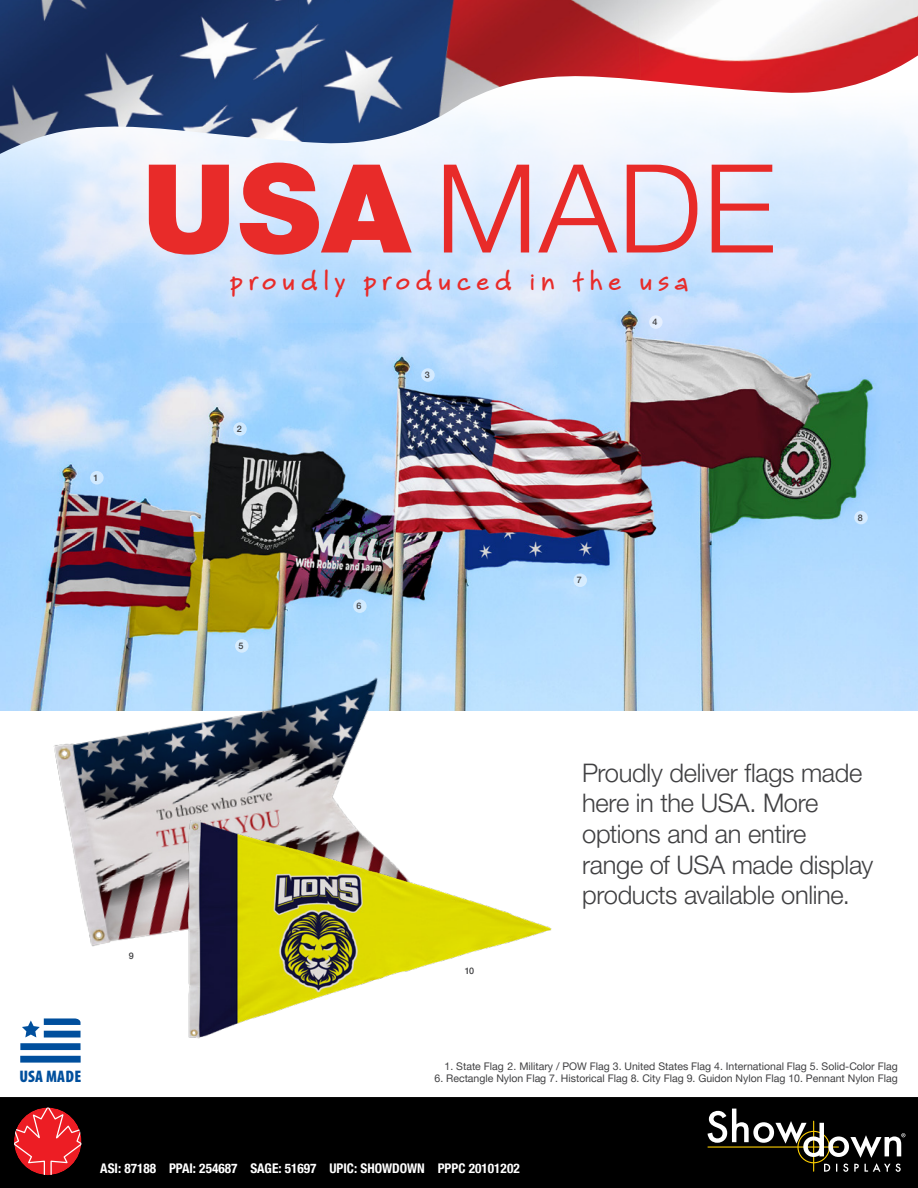
<style>
.page{position:relative;width:918px;height:1188px;background:#fff}
.page>*{position:absolute;margin:0;border:0;box-sizing:border-box;transform-origin:0 0}
.t1{font:300 123px "Helvetica Neue LT Pro";color:#e82b29}
.t2{font:700 30px "Bruno JB";letter-spacing:.19em;color:#e82b29}
.t3{font:300 25.5px/30.6px "Helvetica Neue LT Pro";letter-spacing:-.015em;color:#404042}
.t4{font:900 condensed 16.8px "Myriad Pro";color:#004f9d}
.t5{font:700 condensed 13.35px "Helvetica Neue LT Pro";color:#fff}
.t6{font:10.5px "Helvetica Neue LT Pro";color:#404042}
.t7{font:500 9px "Helvetica Neue LT Pro";color:#404042}
.s1{font-weight:900}
</style>
<div class="page">
<img style="left:0;top:323px;width:918px;height:388px">
<img style="left:43px;top:676px;width:380px;height:271px">
<img style="left:187px;top:817px;width:365px;height:222px">
<svg style="left:0;top:115px;width:918px;height:208px;background:#d4e7fd"></svg>
<div style="left:90px;top:471px;width:14px;height:13px;background:#d1e9ff;border-radius:50%"></div>
<div style="left:235px;top:639px;width:14px;height:14px;background:#d6ecfe;border-radius:50%"></div>
<div style="left:353px;top:599px;width:14px;height:14px;background:#d1eaff;border-radius:50%"></div>
<div style="left:421px;top:368px;width:14px;height:14px;background:#d3eaff;border-radius:50%"></div>
<div style="left:649px;top:315px;width:14px;height:14px;background:#e4eefd;border-radius:50%"></div>
<div style="left:854px;top:511px;width:14px;height:13px;background:#d3eaff;border-radius:50%"></div>
<div style="left:573px;top:573px;width:14px;height:14px;background:#d6ecfe;border-radius:50%"></div>
<div style="left:464px;top:964px;width:13px;height:14px;background:#fff;border-radius:50%"></div>
<div style="left:233px;top:422px;width:14px;height:14px;background:#cfe8fe;border-radius:50%"></div>
<svg style="left:20px;top:1018px;width:61px;height:45px"></svg>
<img style="left:0;top:0;width:305px;height:154px">
<img style="left:299px;top:0;width:343px;height:145px">
<img style="left:638px;top:0;width:280px;height:95px">
<div style="left:0;top:1098px;width:918px;height:90px;background:#000"></div>
<svg style="left:691px;top:1097px;width:227px;height:75px"></svg>
<svg style="left:14px;top:1107px;width:68px;height:68px"></svg>
<h1 class="t1" style="left:142px;top:134px;width:635px"><span class="s1">USA</span> MADE</h1>
<h2 class="t2" style="left:230px;top:261px;width:460px">proudly produced in the usa</h2>
<p class="t7" style="left:94px;top:472px;width:7px">1</p>
<p class="t7" style="left:237px;top:424px;width:7px">2</p>
<p class="t7" style="left:239px;top:641px;width:7px">5</p>
<p class="t7" style="left:129px;top:951px;width:7px">9</p>
<p class="t7" style="left:425px;top:370px;width:7px">3</p>
<p class="t7" style="left:357px;top:601px;width:7px">6</p>
<p class="t7" style="left:465px;top:965px;width:11px">10</p>
<p class="t7" style="left:653px;top:317px;width:7px">4</p>
<p class="t7" style="left:577px;top:575px;width:7px">7</p>
<p class="t7" style="left:858px;top:512px;width:7px">8</p>
<h3 class="t3" style="left:582px;top:757px;width:293px">Proudly deliver flags made here in the USA. More options and an entire range of USA made display products available online.</h3>
<p class="t6" style="left:445px;top:1060px;width:455px">1. State Flag 2. Military / POW Flag 3. United States Flag 4. International Flag 5. Solid-Color Flag</p>
<h3 class="t4" style="left:20px;top:1066px;width:63px">USA MADE</h3>
<p class="t6" style="left:435px;top:1072px;width:465px">6. Rectangle Nylon Flag 7. Historical Flag 8. City Flag 9. Guidon Nylon Flag 10. Pennant Nylon Flag</p>
<p class="t5" style="left:100px;top:1160px;width:421px">ASI: 87188 PPAI: 254687 SAGE: 51697 UPIC: SHOWDOWN PPPC 20101202</p>
</div>
